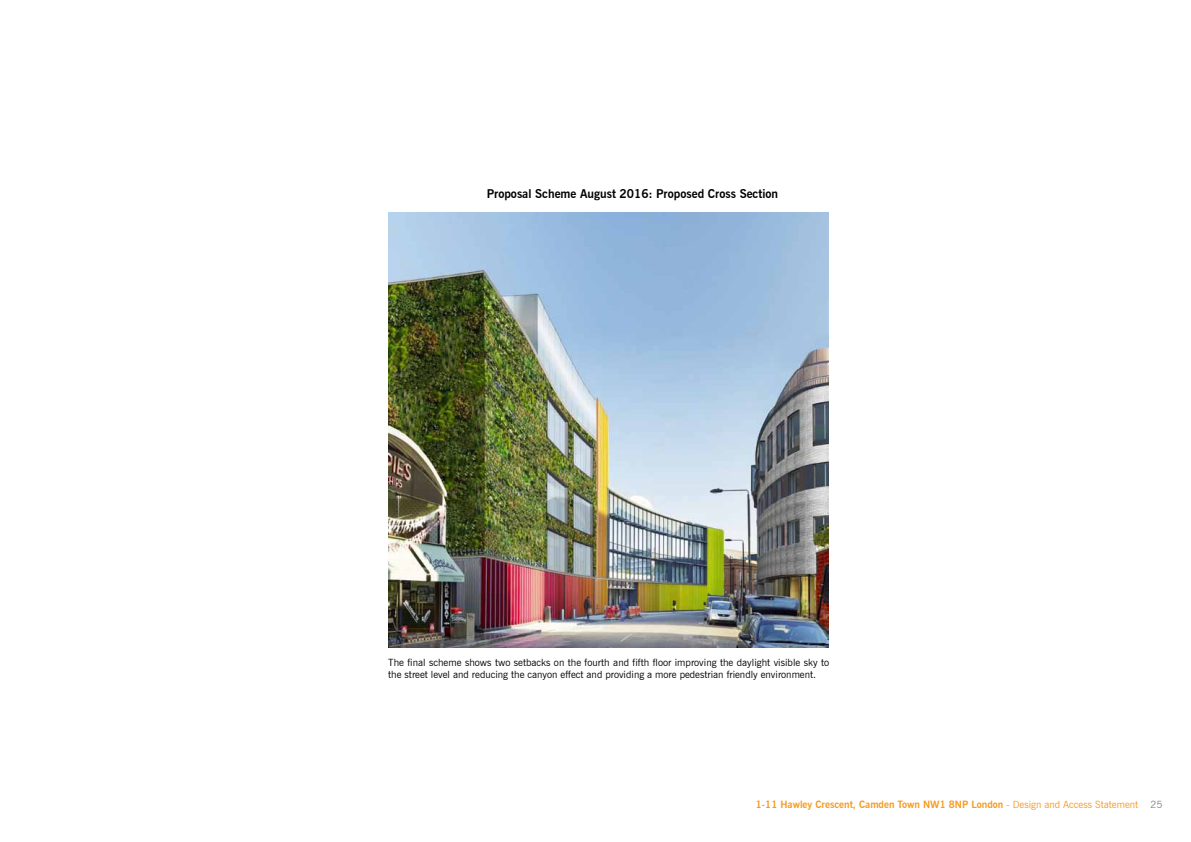
<style>
.page{position:relative;width:1191px;height:842px;background:#fff}
.page>*{position:absolute;margin:0;border:0;box-sizing:border-box;transform-origin:0 0}
.t1{font:700 12px "News Gothic BT";color:#000}
.t2{font:10px/12px "News Gothic BT";color:#000}
.t3{font:700 10px "News Gothic BT";color:#f8991d}
.s1{font-weight:400}
.s2{font-weight:400;color:#808285}
</style>
<div class="page">
<img style="left:389px;top:213px;width:439px;height:434px">
<p class="t1" style="left:487px;top:187px;width:293px">Proposal Scheme August 2016: Proposed Cross Section</p>
<p class="t2" style="left:388px;top:656px;width:442px">The final scheme shows two setbacks on the fourth and fifth floor improving the daylight visible sky to the street level and reducing the canyon effect and providing a more pedestrian friendly environment.</p>
<p class="t3" style="left:756px;top:799px;width:408px">1-11 Hawley Crescent, Camden Town NW1 8NP London <span class="s1">- Design and Access Statement</span> <span class="s2">25</span></p>
</div>
